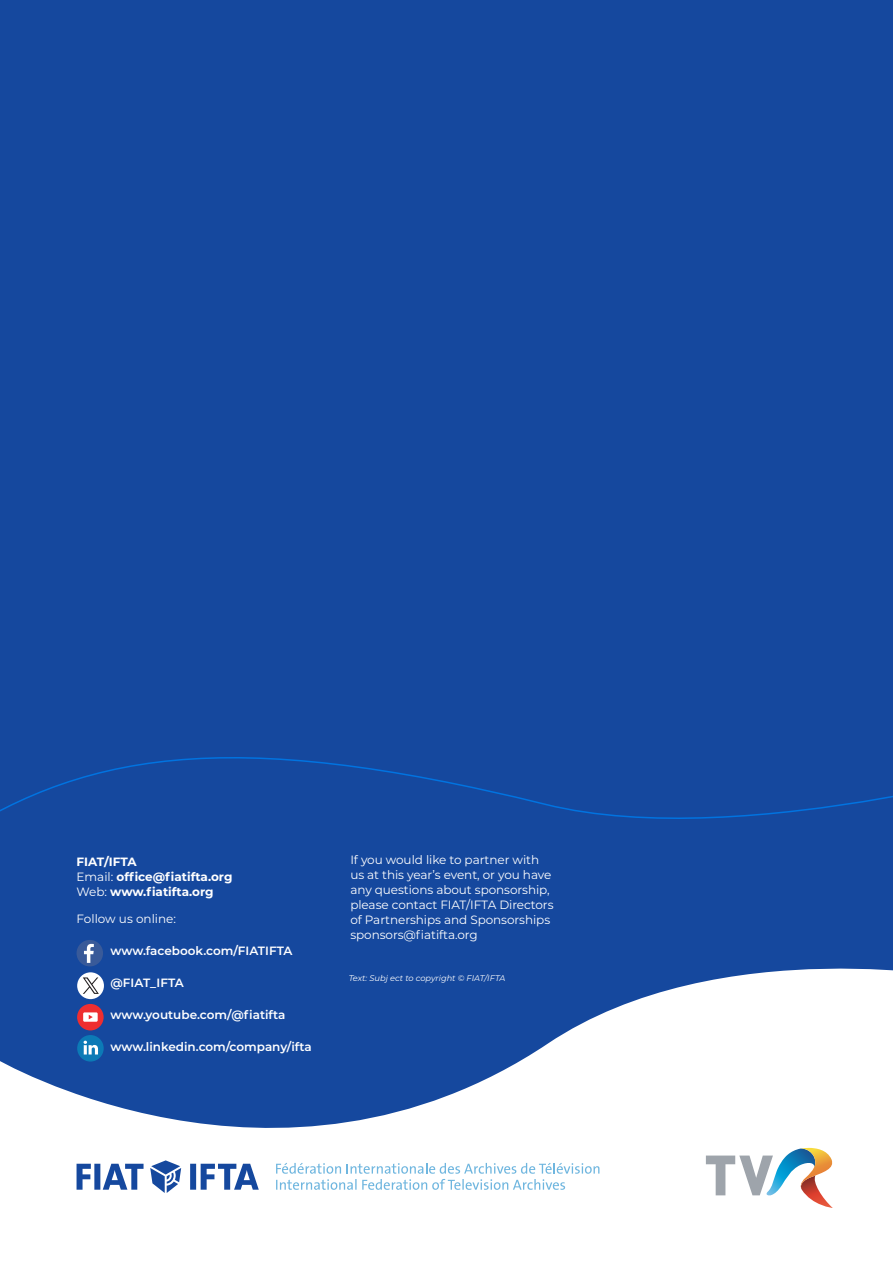
<style>
.page{position:relative;width:893px;height:1263px;background:#fff}
.page>*{position:absolute;margin:0;border:0;box-sizing:border-box;transform-origin:0 0}
.t1{font:12px/15px "Montserrat";letter-spacing:-.005em;color:#fff}
.t2{font:600 12px "Montserrat";color:#fff}
.t3{font:700 12px/15px "Montserrat";color:#fff}
.t4{font:italic 8.25px "Montserrat";color:#fff}
.s1{font-weight:400}
</style>
<div class="page">
<div style="left:0;top:0;width:893px;height:1238px;background:#15489e"></div>
<svg style="left:0;top:940px;width:893px;height:298px;fill:#fff"></svg>
<svg style="left:77px;top:1160px;width:182px;height:33px"></svg>
<svg style="left:276px;top:1163px;width:323px;height:27px;background:#e0eff8"></svg>
<div style="left:77px;top:940px;width:26px;height:26px;background:#395a99;border-radius:50%"></div>
<svg style="left:84px;top:944px;width:10px;height:19px"></svg>
<div style="left:77px;top:1004px;width:27px;height:26px;background:#ee2e30;border-radius:50%"></div>
<svg style="left:83px;top:1012px;width:15px;height:10px"></svg>
<div style="left:77px;top:1035px;width:27px;height:26px;background:#0c7ab6;border-radius:50%"></div>
<svg style="left:84px;top:1041px;width:14px;height:13px"></svg>
<svg style="left:706px;top:1148px;width:129px;height:60px;background:#d4d5d5"></svg>
<svg style="left:0;top:757px;width:893px;height:62px"></svg>
<div style="left:77px;top:972px;width:27px;height:27px;background:#fff;border-radius:50%"></div>
<svg style="left:83px;top:977px;width:16px;height:17px"></svg>
<p class="t3" style="left:77px;top:853px;width:157px">FIAT/IFTA<br><span class="s1">Email:</span> office@fiatifta.org<br><span class="s1">Web:</span> www.fiatifta.org</p>
<p class="t1" style="left:77px;top:911px;width:101px">Follow us online:</p>
<p class="t2" style="left:111px;top:942px;width:183px">www.facebook.com/FIATIFTA</p>
<p class="t2" style="left:111px;top:974px;width:75px">@FIAT_IFTA</p>
<p class="t2" style="left:111px;top:1006px;width:176px">www.youtube.com/@fiatifta</p>
<p class="t2" style="left:111px;top:1038px;width:203px">www.linkedin.com/company/ifta</p>
<p class="t1" style="left:350px;top:852px;width:205px">If you would like to partner with us at this year’s event, or you have any questions about sponsorship, please contact FIAT/IFTA Directors of Partnerships and Sponsorships sponsors@fiatifta.org</p>
<p class="t4" style="left:349px;top:973px;width:158px">Text: Subj ect to copyright © FIAT/IFTA</p>
</div>
